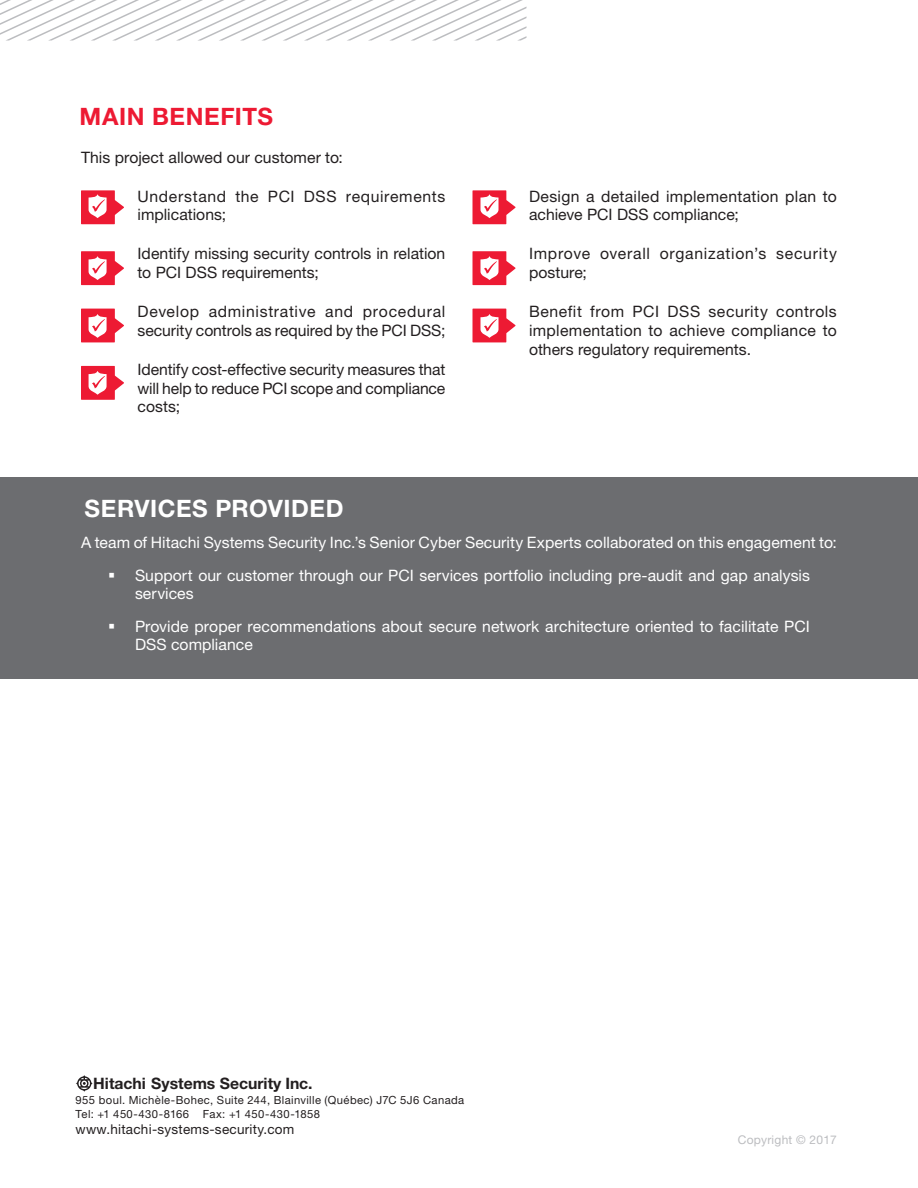
<style>
.page{position:relative;width:918px;height:1188px;background:#fff}
.page>*{position:absolute;margin:0;border:0;box-sizing:border-box;transform-origin:0 0}
.t1{font:700 24px "Helvetica Neue LT Std";letter-spacing:.02em;color:#fff}
.t2{font:700 24px "Helvetica Neue LT Std";letter-spacing:.025em;color:#ed1a33}
.Body_Text{font:15.75px/18.8px "Helvetica Neue LT Std";letter-spacing:.005em;color:#231f20}
.Body_Text-2{font:15.75px/18.8px "Helvetica Neue LT Std";letter-spacing:.005em;color:#fff}
.Body_Text-3{font:15.75px/18.8px "Helvetica Neue LT Std";letter-spacing:.025em;color:#231f20}
.Body_Text-4{font:15.75px/18.8px "Helvetica Neue LT Std";letter-spacing:.045em;color:#231f20}
.Body_Text-5{font:15.75px/18.8px "Helvetica Neue LT Std";letter-spacing:.04em;color:#231f20}
.t3{font:700 15.75px "Helvetica Neue LT Std";color:#231f20}
.t4{font:13.5px "Helvetica Neue LT Std";letter-spacing:.02em;color:#231f20}
.Copyright{font:12px "Helvetica Neue LT Std";letter-spacing:.02em;color:#bcbdc0}
.t5{font:11.25px/13.5px "Helvetica Neue LT Std";letter-spacing:.035em;color:#231f20}
</style>
<div class="page">
<svg style="left:0;top:0;width:527px;height:41px"></svg>
<div style="left:0;top:478px;width:918px;height:201px;background:#6c6d70"></div>
<svg style="left:473px;top:190px;width:43px;height:34px"></svg>
<svg style="left:473px;top:251px;width:43px;height:34px"></svg>
<svg style="left:473px;top:309px;width:43px;height:33px"></svg>
<svg style="left:81px;top:190px;width:43px;height:34px"></svg>
<svg style="left:81px;top:251px;width:43px;height:34px"></svg>
<svg style="left:81px;top:309px;width:43px;height:33px"></svg>
<svg style="left:81px;top:366px;width:43px;height:34px"></svg>
<svg style="left:76px;top:1075px;width:17px;height:17px"></svg>
<h2 class="t2" style="left:80px;top:102px;width:195px">MAIN BENEFITS</h2>
<p class="Body_Text" style="left:81px;top:148px;width:264px">This project allowed our customer to:</p>
<p class="Body_Text-5" style="left:138px;top:186px;width:309px">Understand the PCI DSS requirements implications;</p>
<p class="Body_Text" style="left:138px;top:244px;width:309px">Identify missing security controls in relation to PCI DSS requirements;</p>
<p class="Body_Text-3" style="left:138px;top:302px;width:309px">Develop administrative and procedural security controls as required by the PCI DSS;</p>
<p class="Body_Text" style="left:138px;top:360px;width:309px;text-align:justify">Identify cost-effective security measures that will help to reduce PCI scope and compliance costs;</p>
<p class="Body_Text" style="left:529px;top:186px;width:309px">Design a detailed implementation plan to achieve PCI DSS compliance;</p>
<p class="Body_Text-4" style="left:529px;top:244px;width:309px">Improve overall organization’s security posture;</p>
<p class="Body_Text" style="left:529px;top:302px;width:309px;text-align:justify">Benefit from PCI DSS security controls implementation to achieve compliance to others regulatory requirements.</p>
<h2 class="t1" style="left:85px;top:494px;width:261px">SERVICES PROVIDED</h2>
<p class="Body_Text-2" style="left:81px;top:533px;width:758px">A team of Hitachi Systems Security Inc.’s Senior Cyber Security Experts collaborated on this engagement to:</p>
<p class="Body_Text-2" style="left:135px;top:565px;width:677px">Support our customer through our PCI services portfolio including pre-audit and gap analysis services</p>
<p class="Body_Text-2" style="left:135px;top:616px;width:676px">Provide proper recommendations about secure network architecture oriented to facilitate PCI<br>DSS compliance</p>
<p class="t3" style="left:93px;top:1074px;width:221px">Hitachi Systems Security Inc.</p>
<p class="t5" style="left:76px;top:1093px;width:390px">955 boul. Michèle-Bohec, Suite 244, Blainville (Québec) J7C 5J6 Canada<br>Tel: +1 450-430-8166 Fax: +1 450-430-1858</p>
<p class="t4" style="left:76px;top:1121px;width:220px">www.hitachi-systems-security.com</p>
<p class="Copyright" style="left:738px;top:1133px;width:101px">Copyright © 2017</p>
</div>
